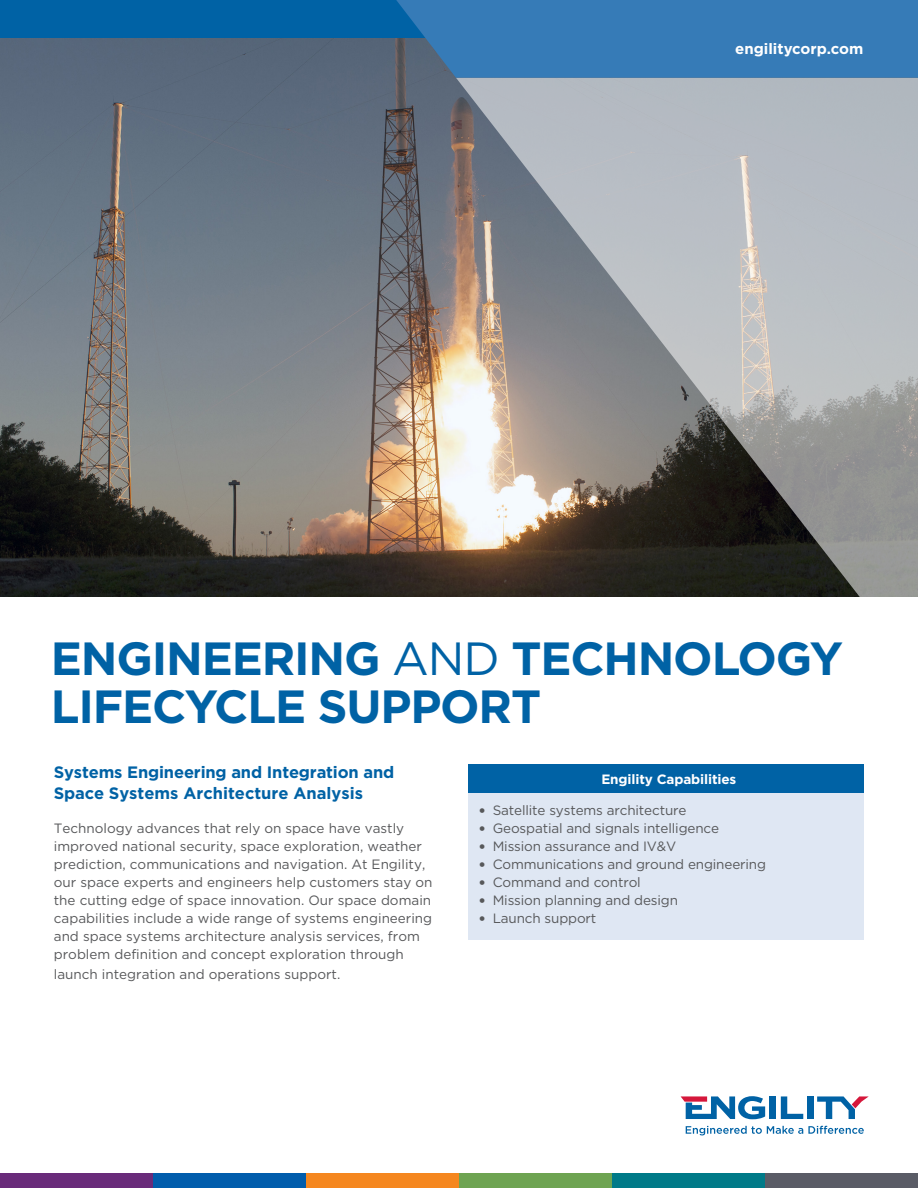
<style>
.page{position:relative;width:918px;height:1188px;background:#fff}
.page>*{position:absolute;margin:0;border:0;box-sizing:border-box;transform-origin:0 0}
.Document_Title{font:700 46.5px/48px "Gotham";letter-spacing:-.025em;color:#0062a5}
.Header_1_tight{font:700 16.5px/21px "Gotham";letter-spacing:-.01em;color:#0062a5}
.t1{font:700 15px "Gotham";color:#fff}
.Body_tight{font:13.5px/18px "Gotham";color:#57585a}
.Header_3_tight{font:700 13.5px "Gotham";letter-spacing:-.01em;color:#fff}
.s1{font-weight:400}
.s2{font-family:"Tahoma"}
</style>
<div class="page">
<img style="left:0;top:38px;width:456px;height:558px">
<div style="left:0;top:1173px;width:153px;height:15px;background:#692b7a"></div>
<div style="left:306px;top:1173px;width:153px;height:15px;background:#f5871f"></div>
<div style="left:153px;top:1173px;width:153px;height:15px;background:#015dac"></div>
<div style="left:459px;top:1173px;width:153px;height:15px;background:#6ea452"></div>
<div style="left:765px;top:1173px;width:153px;height:15px;background:#5a5c66"></div>
<div style="left:612px;top:1173px;width:153px;height:15px;background:#007a88"></div>
<svg style="left:456px;top:78px;width:462px;height:519px;background:#969696"></svg>
<div style="left:0;top:0;width:918px;height:38px;background:#0062a5"></div>
<svg style="left:386px;top:0;width:532px;height:78px;background:#3679b2"></svg>
<svg style="left:686px;top:1126px;width:178px;height:9px"></svg>
<div style="left:769px;top:1096px;width:7px;height:23px;background:#0062a5"></div>
<svg style="left:781px;top:1096px;width:22px;height:23px"></svg>
<div style="left:807px;top:1096px;width:6px;height:23px;background:#0062a5"></div>
<svg style="left:817px;top:1096px;width:52px;height:23px"></svg>
<svg style="left:681px;top:1096px;width:84px;height:23px"></svg>
<div style="left:468px;top:793px;width:396px;height:147px;background:#dfe7f3"></div>
<div style="left:468px;top:765px;width:396px;height:28px;background:#0062a5"></div>
<p class="t1" style="left:735px;top:40px;width:130px">engilitycorp.com</p>
<p class="Document_Title" style="left:51px;top:634px;width:794px">ENGINEERING <span class="s1">AND</span> TECHNOLOGY<br>LIFECYCLE SUPPORT</p>
<p class="Header_1_tight" style="left:54px;top:761px;width:342px">Systems Engineering and Integration and<br>Space Systems Architecture Analysis</p>
<p class="Body_tight" style="left:54px;top:819px;width:380px">Technology advances that rely on space have vastly improved national security, space exploration, weather prediction, communications and navigation. At Engility, our space experts and engineers help customers stay on the cutting edge of space innovation. Our space domain capabilities include a wide range of systems engineering and space systems architecture analysis services, from problem definition and concept exploration through</p>
<p class="Body_tight" style="left:54px;top:965px;width:288px">launch integration and operations support.</p>
<p class="Header_3_tight" style="left:601px;top:771px;width:136px">Engility Capabilities</p>
<p class="Body_tight" style="left:479px;top:801px;width:209px"><span class="s2">•</span> Satellite systems architecture</p>
<p class="Body_tight" style="left:479px;top:819px;width:241px"><span class="s2">•</span> Geospatial and signals intelligence</p>
<p class="Body_tight" style="left:479px;top:837px;width:199px"><span class="s2">•</span> Mission assurance and IV&amp;V</p>
<p class="Body_tight" style="left:479px;top:855px;width:288px"><span class="s2">•</span> Communications and ground engineering</p>
<p class="Body_tight" style="left:479px;top:873px;width:163px"><span class="s2">•</span> Command and control</p>
<p class="Body_tight" style="left:479px;top:891px;width:200px"><span class="s2">•</span> Mission planning and design</p>
<p class="Body_tight" style="left:479px;top:909px;width:119px"><span class="s2">•</span> Launch support</p>
</div>
